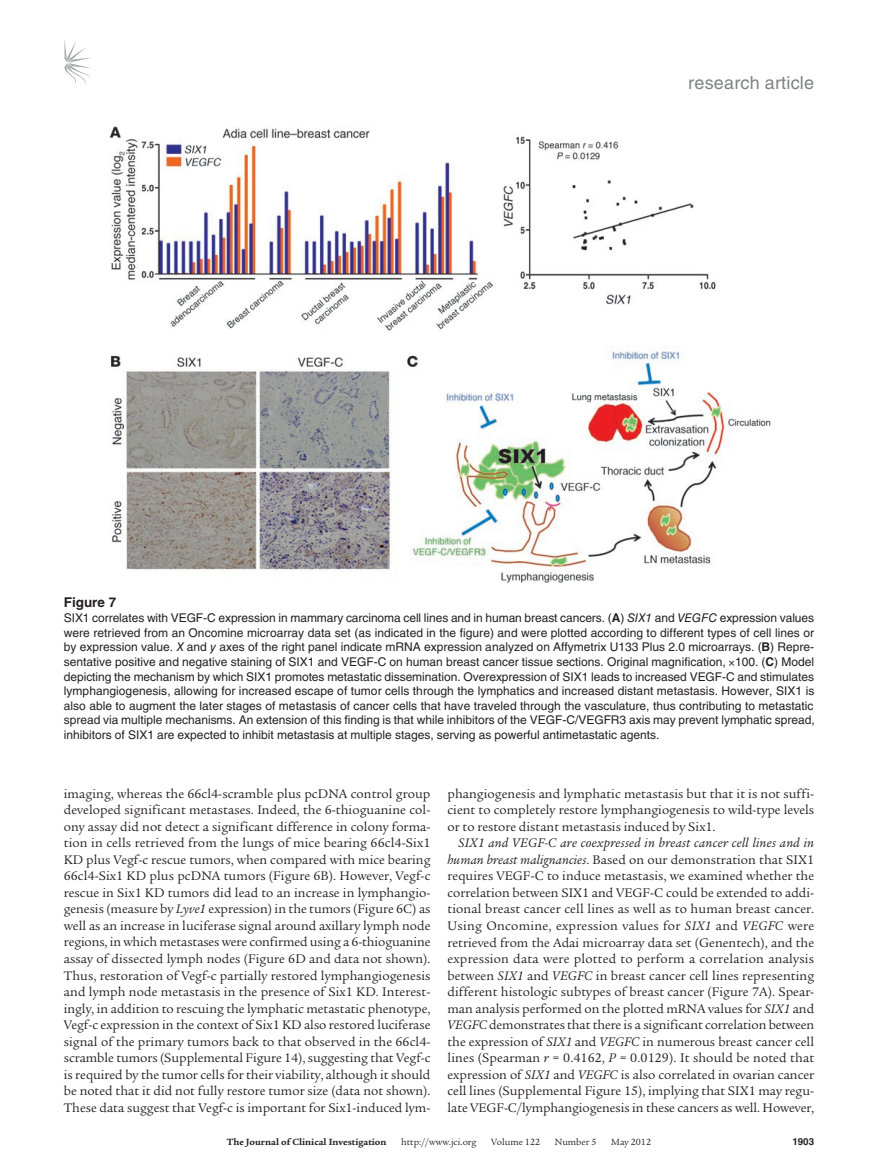
<style>
.page{position:relative;width:878px;height:1175px;background:#fff}
.page>*{position:absolute;margin:0;border:0;box-sizing:border-box;transform-origin:0 0}
.t1{font:18px "Helvetica LT Std";letter-spacing:.01em;color:#808285}
.t2{font:13.5px/16.5px "Legacy Serif Std";color:#231f20;text-align:justify}
.t3{font:700 13.5px "Helvetica LT Std";color:#231f20}
.t4{font:12px/14.7px "Helvetica LT Std";color:#231f20;text-align:justify}
.t5{font:9.75px "Legacy Serif Std";color:#231f20}
.t6{font:700 9.75px "Legacy Serif Std";color:#231f20}
.t7{font:700 9.75px "Helvetica LT Std";color:#231f20}
.s1{font-weight:700}
.s2{font-style:italic}
</style>
<div class="page">
<svg style="left:64px;top:40px;width:27px;height:45px"></svg>
<img style="left:109px;top:126px;width:662px;height:457px">
<h1 class="t1" style="left:688px;top:73px;width:127px">research article</h1>
<p class="t3" style="left:64px;top:594px;width:54px">Figure 7</p>
<p class="t4" style="left:64px;top:610px;width:752px">SIX1 correlates with VEGF-C expression in mammary carcinoma cell lines and in human breast cancers. (<span class="s1">A</span>) <span class="s2">SIX1</span> and <span class="s2">VEGFC</span> expression values were retrieved from an Oncomine microarray data set (as indicated in the figure) and were plotted according to different types of cell lines or by expression value. <span class="s2">X</span> and <span class="s2">y</span> axes of the right panel indicate mRNA expression analyzed on Affymetrix U133 Plus 2.0 microarrays. (<span class="s1">B</span>) Repre&shy;sentative positive and negative staining of SIX1 and VEGF-C on human breast cancer tissue sections. Original magnification, 100. (<span class="s1">C</span>) Model depicting the mechanism by which SIX1 promotes metastatic dissemination. Overexpression of SIX1 leads to increased VEGF-C and stimulates lymphangiogenesis, allowing for increased escape of tumor cells through the lymphatics and increased distant metastasis. However, SIX1 is also able to augment the later stages of metastasis of cancer cells that have traveled through the vasculature, thus contributing to metastatic spread via multiple mechanisms. An extension of this finding is that while inhibitors of the VEGF-C/VEGFR3 axis may prevent lymphatic spread, inhibitors of SIX1 are expected to inhibit metastasis at multiple stages, serving as powerful antimetastatic agents.</p>
<p class="t2" style="left:64px;top:785px;width:368px">imaging, whereas the 66cl4-scramble plus pcDNA control group developed significant metastases. Indeed, the 6-thioguanine col&shy;ony assay did not detect a significant difference in colony forma&shy;tion in cells retrieved from the lungs of mice bearing 66cl4-Six1<br>KD plus Vegf-c rescue tumors, when compared with mice bearing 66cl4-Six1 KD plus pcDNA tumors (Figure 6B). However, Vegf-c rescue in Six1 KD tumors did lead to an increase in lymphangio&shy;genesis (measure by <span class="s2">Lyve1</span> expression) in the tumors (Figure 6C) as well as an increase in luciferase signal around axillary lymph node regions, in which metastases were confirmed using a 6-thioguanine assay of dissected lymph nodes (Figure 6D and data not shown).<br>Thus, restoration of Vegf-c partially restored lymphangiogenesis and lymph node metastasis in the presence of Six1 KD. Interest&shy;ingly, in addition to rescuing the lymphatic metastatic phenotype, Vegf-c expression in the context of Six1 KD also restored luciferase signal of the primary tumors back to that observed in the 66cl4- scramble tumors (Supplemental Figure 14), suggesting that Vegf-c is required by the tumor cells for their viability, although it should be noted that it did not fully restore tumor size (data not shown).<br>These data suggest that Vegf-c is important for Six1-induced lym-</p>
<p class="t2" style="left:447px;top:785px;width:368px">phangiogenesis and lymphatic metastasis but that it is not suffi&shy;cient to completely restore lymphangiogenesis to wild-type levels or to restore distant metastasis induced by Six1.</p>
<p class="t2" style="left:447px;top:835px;width:368px;text-indent:11px"><span class="s2">SIX1 and VEGF-C are coexpressed in breast cancer cell lines and in human breast malignancies</span>. Based on our demonstration that SIX1 requires VEGF-C to induce metastasis, we examined whether the correlation between SIX1 and VEGF-C could be extended to addi&shy;tional breast cancer cell lines as well as to human breast cancer.<br>Using Oncomine, expression values for <span class="s2">SIX1</span> and <span class="s2">VEGFC</span> were retrieved from the Adai microarray data set (Genentech), and the expression data were plotted to perform a correlation analysis between <span class="s2">SIX1</span> and <span class="s2">VEGFC</span> in breast cancer cell lines representing different histologic subtypes of breast cancer (Figure 7A). Spear&shy;man analysis performed on the plotted mRNA values for <span class="s2">SIX1</span> and <span class="s2">VEGFC</span> demonstrates that there is a significant correlation between the expression of <span class="s2">SIX1</span> and <span class="s2">VEGFC</span> in numerous breast cancer cell lines (Spearman <span class="s2">r</span> = 0.4162, <span class="s2">P</span> = 0.0129). It should be noted that expression of <span class="s2">SIX1</span> and <span class="s2">VEGFC</span> is also correlated in ovarian cancer cell lines (Supplemental Figure 15), implying that SIX1 may regu&shy;late VEGF-C/lymphangiogenesis in these cancers as well. However,</p>
<p class="t6" style="left:227px;top:1135px;width:161px">The Journal of Clinical Investigation</p>
<p class="t5" style="left:401px;top:1136px;width:77px">http://www.jci.org</p>
<p class="t5" style="left:491px;top:1136px;width:50px">Volume 122</p>
<p class="t5" style="left:555px;top:1136px;width:43px">Number 5</p>
<p class="t5" style="left:611px;top:1136px;width:41px">May 2012</p>
<p class="t7" style="left:792px;top:1135px;width:23px">1903</p>
</div>
